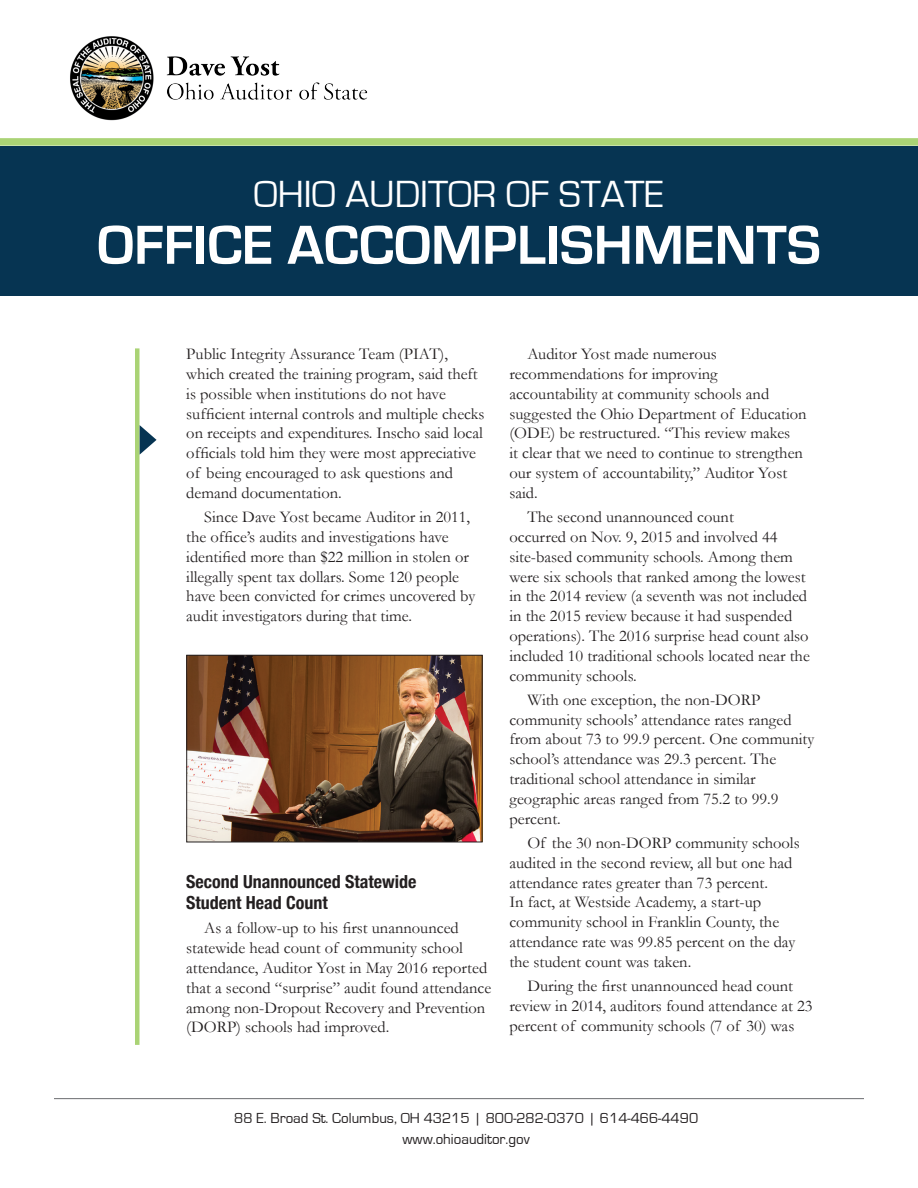
<style>
.page{position:relative;width:918px;height:1188px;background:#fff}
.page>*{position:absolute;margin:0;border:0;box-sizing:border-box;transform-origin:0 0}
.t1{font:700 57px "Eurostile";color:#fff}
.t2{font:39px "Eurostile";color:#fff}
.t3{font:700 condensed 18px/21.6px "Helvetica Neue";color:#231f20}
.t4{font:16.5px/19.8px "Garamond";color:#231f20}
.t5{font:15px "Eurostile";color:#231f20}
</style>
<div class="page">
<hr style="left:54px;top:1098px;width:810px;height:1px;background:#6c6d70">
<div style="left:0;top:138px;width:918px;height:8px;background:#aad375"></div>
<img style="left:70px;top:36px;width:298px;height:85px">
<div style="left:0;top:146px;width:918px;height:149px;background:#063452"></div>
<div style="left:135px;top:348px;width:5px;height:697px;background:#aad375"></div>
<svg style="left:140px;top:425px;width:17px;height:30px"></svg>
<img style="left:188px;top:657px;width:293px;height:183px">
<div style="left:186px;top:655px;width:297px;height:187px;border:1px solid #231f20"></div>
<p class="t2" style="left:254px;top:173px;width:412px">OHIO AUDITOR OF STATE</p>
<p class="t1" style="left:97px;top:214px;width:725px">OFFICE ACCOMPLISHMENTS</p>
<p class="t4" style="left:186px;top:344px;width:300px">Public Integrity Assurance Team (PIAT), which created the training program, said theft is possible when institutions do not have sufficient internal controls and multiple checks on receipts and expenditures. Inscho said local officials told him they were most appreciative of being encouraged to ask questions and demand documentation.</p>
<p class="t4" style="left:186px;top:507px;width:290px;text-indent:18px">Since Dave Yost became Auditor in 2011, the office’s audits and investigations have identified more than $22 million in stolen or illegally spent tax dollars. Some 120 people have been convicted for crimes uncovered by audit investigators during that time.</p>
<p class="t3" style="left:186px;top:869px;width:232px">Second Unannounced Statewide<br>Student Head Count</p>
<p class="t4" style="left:186px;top:918px;width:307px;text-indent:18px">As a follow-up to his first unannounced statewide head count of community school attendance, Auditor Yost in May 2016 reported that a second “surprise” audit found attendance among non-Dropout Recovery and Prevention (DORP) schools had improved.</p>
<p class="t4" style="left:509px;top:344px;width:299px;text-indent:18px">Auditor Yost made numerous recommendations for improving accountability at community schools and suggested the Ohio Department of Education (ODE) be restructured. “This review makes<br>it clear that we need to continue to strengthen our system of accountability,” Auditor Yost said.</p>
<p class="t4" style="left:509px;top:507px;width:302px;text-indent:18px">The second unannounced count<br>occurred on Nov. 9, 2015 and involved 44 site-based community schools. Among them were six schools that ranked among the lowest in the 2014 review (a seventh was not included in the 2015 review because it had suspended operations). The 2016 surprise head count also included 10 traditional schools located near the community schools.</p>
<p class="t4" style="left:509px;top:690px;width:306px;text-indent:18px">With one exception, the non-DORP community schools’ attendance rates ranged from about 73 to 99.9 percent. One community school’s attendance was 29.3 percent. The traditional school attendance in similar geographic areas ranged from 75.2 to 99.9 percent.</p>
<p class="t4" style="left:509px;top:833px;width:292px;text-indent:18px">Of the 30 non-DORP community schools audited in the second review, all but one had attendance rates greater than 73 percent.<br>In fact, at Westside Academy, a start-up community school in Franklin County, the attendance rate was 99.85 percent on the day the student count was taken.</p>
<p class="t4" style="left:509px;top:976px;width:305px;text-indent:18px">During the first unannounced head count review in 2014, auditors found attendance at 23 percent of community schools (7 of 30) was</p>
<p class="t5" style="left:234px;top:1110px;width:466px">88 E. Broad St. Columbus, OH 43215 | 800-282-0370 | 614-466-4490</p>
<p class="t5" style="left:403px;top:1131px;width:129px">www.ohioauditor.gov</p>
</div>
